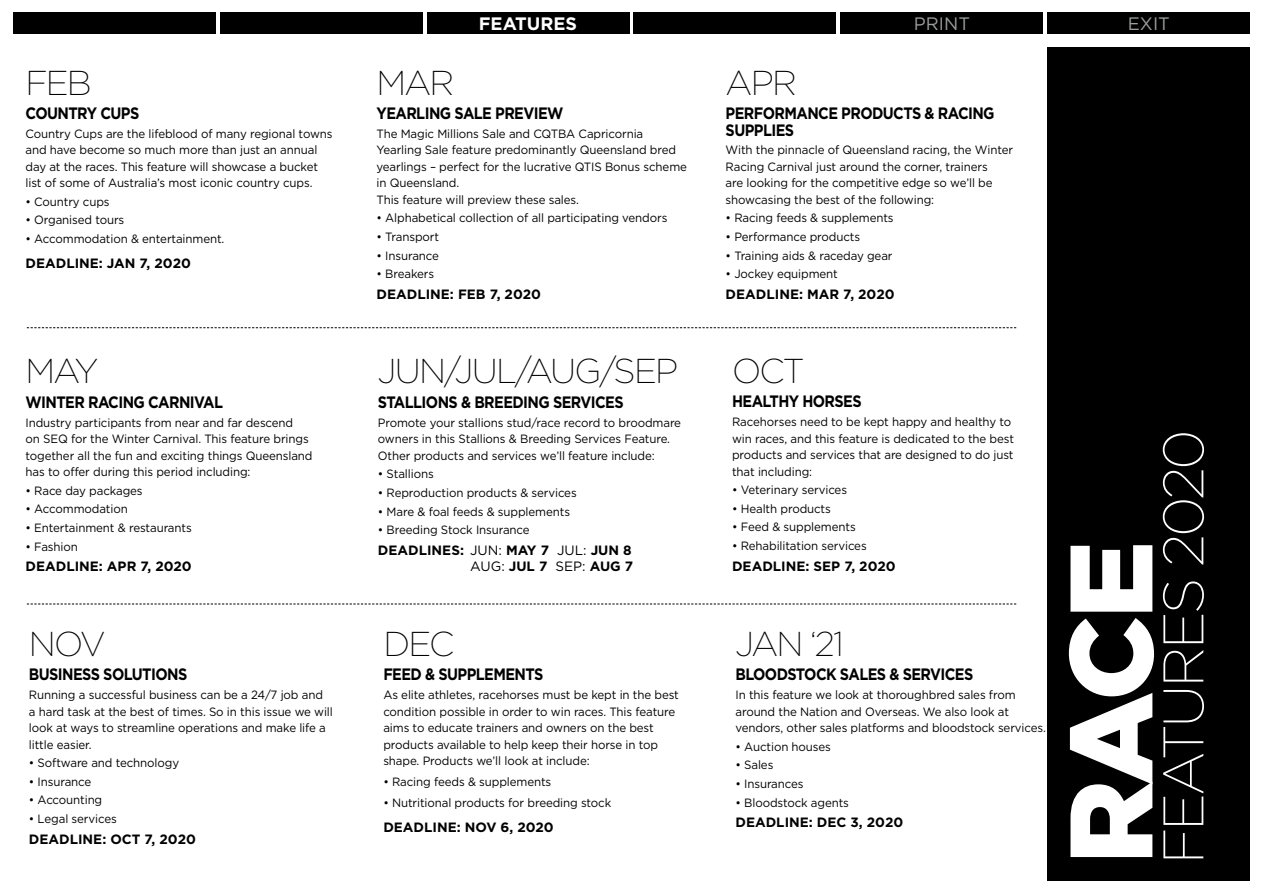
<style>
.page{position:relative;width:1263px;height:893px;background:#fff}
.page>*{position:absolute;margin:0;border:0;box-sizing:border-box;transform-origin:0 0}
.t1{font:900 117px "Gotham";color:#fff}
.t2{font:200 57px "Gotham";letter-spacing:-.05em;color:#fff}
.t3{font:200 34.5px "Gotham";letter-spacing:-.05em;color:#000}
.t4{font:18px "Gotham";color:#9c9d9d}
.t5{font:700 18px "Gotham";color:#fff}
.t6{font:700 16.5px/16.5px "Gotham";letter-spacing:-.04em;color:#000;scale:.88 1}
.t7{font:700 13.5px "Gotham";color:#000}
.t8{font:13.5px "Gotham";color:#000}
.t9{font:12px/16.5px "Gotham";letter-spacing:-.01em;color:#000;scale:.96 1}
.s1{font-weight:400}
.s2{font-weight:700}
</style>
<div class="page">
<div style="left:13px;top:13px;width:202px;height:21px;background:#000"></div>
<div style="left:220px;top:13px;width:202px;height:21px;background:#000"></div>
<div style="left:427px;top:13px;width:202px;height:21px;background:#000"></div>
<div style="left:634px;top:13px;width:202px;height:21px;background:#000"></div>
<div style="left:840px;top:13px;width:203px;height:21px;background:#000"></div>
<div style="left:1047px;top:13px;width:203px;height:21px;background:#000"></div>
<div style="left:1047px;top:47px;width:203px;height:833px;background:#000"></div>
<svg style="left:27px;top:327px;width:989px;height:1px"></svg>
<svg style="left:27px;top:604px;width:989px;height:1px"></svg>
<h3 class="t3" style="left:26px;top:61px;width:68px">FEB</h3>
<h3 class="t6" style="left:26px;top:105px;width:129px">COUNTRY CUPS</h3>
<p class="t9" style="left:26px;top:125px;width:321px">Country Cups are the lifeblood of many regional towns and have become so much more than just an annual day at the races. This feature will showcase a bucket list of some of Australia’s most iconic country cups.</p>
<p class="t9" style="left:26px;top:193px;width:89px">• Country cups</p>
<p class="t9" style="left:26px;top:212px;width:104px">• Organised tours</p>
<p class="t9" style="left:26px;top:230px;width:209px">• Accommodation &amp; entertainment.</p>
<p class="t7" style="left:26px;top:254px;width:167px">DEADLINE: JAN 7, 2020</p>
<h3 class="t5" style="left:479px;top:11px;width:98px">FEATURES</h3>
<h3 class="t3" style="left:377px;top:61px;width:26px">MAR</h3>
<h3 class="t6" style="left:377px;top:105px;width:56px">YEARLING</h3>
<h3 class="t6" style="left:454px;top:105px;width:125px">SALE PREVI EW</h3>
<p class="t9" style="left:377px;top:125px;width:325px">The Magic Millions Sale and CQTBA Capricornia Yearling Sale feature predominantly Queensland bred yearlings – perfect for the lucrative QTIS Bonus scheme in Queensland.<br>This feature will preview these sales.</p>
<p class="t9" style="left:377px;top:210px;width:304px">• Alphabetical collection of all participating vendors</p>
<p class="t9" style="left:377px;top:228px;width:67px">• Transport</p>
<p class="t9" style="left:377px;top:247px;width:67px">• Insurance</p>
<p class="t9" style="left:377px;top:265px;width:62px">• Breakers</p>
<p class="t7" style="left:377px;top:285px;width:166px">DEADLINE: FEB 7, 2020</p>
<h3 class="t3" style="left:26px;top:350px;width:74px">MAY</h3>
<h3 class="t3" style="left:378px;top:350px;width:302px">JUN/JUL/AUG/SEP</h3>
<h3 class="t6" style="left:26px;top:394px;width:116px">WINTER RACING</h3>
<h3 class="t6" style="left:148px;top:394px;width:75px">CARNIVAL</h3>
<p class="t9" style="left:26px;top:414px;width:300px">Industry participants from near and far descend<br>on SEQ for the Winter Carnival. This feature brings together all the fun and exciting things Queensland has to offer during this period including:</p>
<p class="t9" style="left:26px;top:482px;width:124px">• Race day packages</p>
<p class="t9" style="left:26px;top:501px;width:108px">• Accommodation</p>
<p class="t9" style="left:26px;top:519px;width:175px">• Entertainment &amp; restaurants</p>
<p class="t9" style="left:26px;top:538px;width:56px">• Fashion</p>
<p class="t7" style="left:26px;top:558px;width:168px">DEADLINE: APR 7, 2020</p>
<h3 class="t3" style="left:29px;top:622px;width:78px">NOV</h3>
<h3 class="t6" style="left:29px;top:666px;width:11px">BUSIN</h3>
<h3 class="t6" style="left:73px;top:666px;width:119px">ESS SOLUTIONS</h3>
<p class="t9" style="left:29px;top:686px;width:318px">Running a successful business can be a 24/7 job and<br>a hard task at the best of times. So in this issue we will look at ways to streamline operations and make life a little easier.</p>
<p class="t9" style="left:29px;top:754px;width:158px">• Software and technology</p>
<p class="t9" style="left:29px;top:773px;width:67px">• Insurance</p>
<p class="t9" style="left:29px;top:792px;width:78px">• Accounting</p>
<p class="t9" style="left:29px;top:810px;width:93px">• Legal services</p>
<p class="t7" style="left:29px;top:830px;width:93px">DEADLINE: OCT</p>
<p class="t7" style="left:145px;top:830px;width:53px">7, 2020</p>
<h3 class="t6" style="left:378px;top:394px;width:28px">STALLI</h3>
<h3 class="t6" style="left:426px;top:394px;width:121px">ONS &amp; BREEDING</h3>
<h3 class="t6" style="left:553px;top:394px;width:80px">SERVICES</h3>
<p class="t9" style="left:378px;top:414px;width:317px">Promote your stallions stud/race record to broodmare owners in this Stallions &amp; Breeding Services Feature.<br>Other products and services we’ll feature include:</p>
<p class="t9" style="left:378px;top:465px;width:60px">• Stallions</p>
<p class="t9" style="left:378px;top:484px;width:209px">• Reproduction products &amp; services</p>
<p class="t9" style="left:378px;top:503px;width:202px">• Mare &amp; foal feeds &amp; supplements</p>
<p class="t9" style="left:378px;top:521px;width:160px">• Breeding Stock Insurance</p>
<p class="t7" style="left:378px;top:541px;width:223px">DEADLINES: <span class="s1">Jun:</span> MAY 7 <span class="s1">juL:</span> JUN</p>
<p class="t7" style="left:623px;top:541px;width:10px">8</p>
<p class="t8" style="left:470px;top:558px;width:49px">AUG: <span class="s2">JUL</span></p>
<p class="t7" style="left:539px;top:558px;width:96px">7 <span class="s1">SEP:</span> AUG 7</p>
<h3 class="t3" style="left:383px;top:622px;width:73px">DEC</h3>
<h3 class="t6" style="left:383px;top:666px;width:182px">FEED &amp; SUPPLEMENTS</h3>
<p class="t9" style="left:383px;top:686px;width:309px">As elite athletes, racehorses must be kept in the best condition possible in order to win races. This feature aims to educate trainers and owners on the best products available to help keep their horse in top shape. Products we’ll look at include:</p>
<p class="t9" style="left:383px;top:773px;width:176px">• Racing feeds &amp; supplements</p>
<p class="t9" style="left:383px;top:794px;width:239px">• Nutritional products for breeding stock</p>
<p class="t7" style="left:383px;top:818px;width:172px">DEADLINE: NOV 6, 2020</p>
<h3 class="t4" style="left:914px;top:12px;width:58px">PRINT</h3>
<h3 class="t4" style="left:1128px;top:12px;width:44px">EXIT</h3>
<h3 class="t3" style="left:726px;top:61px;width:24px">APR</h3>
<h3 class="t6" style="left:726px;top:105px;width:286px">PERFORMANCE PRODUCTS &amp; RACING<br>SU PPLI ES</h3>
<p class="t9" style="left:726px;top:141px;width:301px">With the pinnacle of Queensland racing, the Winter Racing Carnival just around the corner, trainers<br>are looking for the competitive edge so we’ll be showcasing the best of the following:</p>
<p class="t9" style="left:726px;top:210px;width:176px">• Racing feeds &amp; supplements</p>
<p class="t9" style="left:726px;top:228px;width:142px">• Performance products</p>
<p class="t9" style="left:726px;top:247px;width:175px">• Training aids &amp; raceday gear</p>
<p class="t9" style="left:726px;top:265px;width:118px">• Jockey equipment</p>
<p class="t7" style="left:726px;top:285px;width:170px">DEADLINE: MAR 7, 2020</p>
<h3 class="t3" style="left:732px;top:350px;width:73px">OCT</h3>
<h3 class="t6" style="left:732px;top:393px;width:147px">HEALTHY HORSES</h3>
<p class="t9" style="left:732px;top:413px;width:295px">Racehorses need to be kept happy and healthy to win races, and this feature is dedicated to the best products and services that are designed to do just that including:</p>
<p class="t9" style="left:732px;top:481px;width:121px">• Veterinary services</p>
<p class="t9" style="left:732px;top:500px;width:104px">• Health products</p>
<p class="t9" style="left:732px;top:519px;width:130px">• Feed &amp; supplements</p>
<p class="t9" style="left:732px;top:537px;width:142px">• Rehabilitation services</p>
<p class="t7" style="left:732px;top:557px;width:165px">DEADLINE: SEP 7, 2020</p>
<h3 class="t3" style="left:735px;top:622px;width:110px">JAN ‘21</h3>
<h3 class="t6" style="left:735px;top:666px;width:270px">BLOODSTOCK SALES &amp; SERVI CES</h3>
<p class="t9" style="left:735px;top:686px;width:325px">In this feature we look at thoroughbred sales from around the Nation and Overseas. We also look at vendors, other sales platforms and bloodstock services.</p>
<p class="t9" style="left:735px;top:738px;width:101px">• Auction houses</p>
<p class="t9" style="left:735px;top:756px;width:41px">• Sales</p>
<p class="t9" style="left:735px;top:775px;width:72px">• Insurances</p>
<p class="t9" style="left:735px;top:794px;width:120px">• Bloodstock agents</p>
<p class="t7" style="left:735px;top:813px;width:92px">DEADLINE: DEC</p>
<p class="t7" style="left:850px;top:813px;width:54px">3, 2020</p>
<h1 class="t1" style="left:1030px;top:864px;width:325px;rotate:-90deg">RACE</h1>
<h2 class="t2" style="left:1148px;top:864px;width:436px;rotate:-90deg">FEATURES 2020</h2>
</div>
